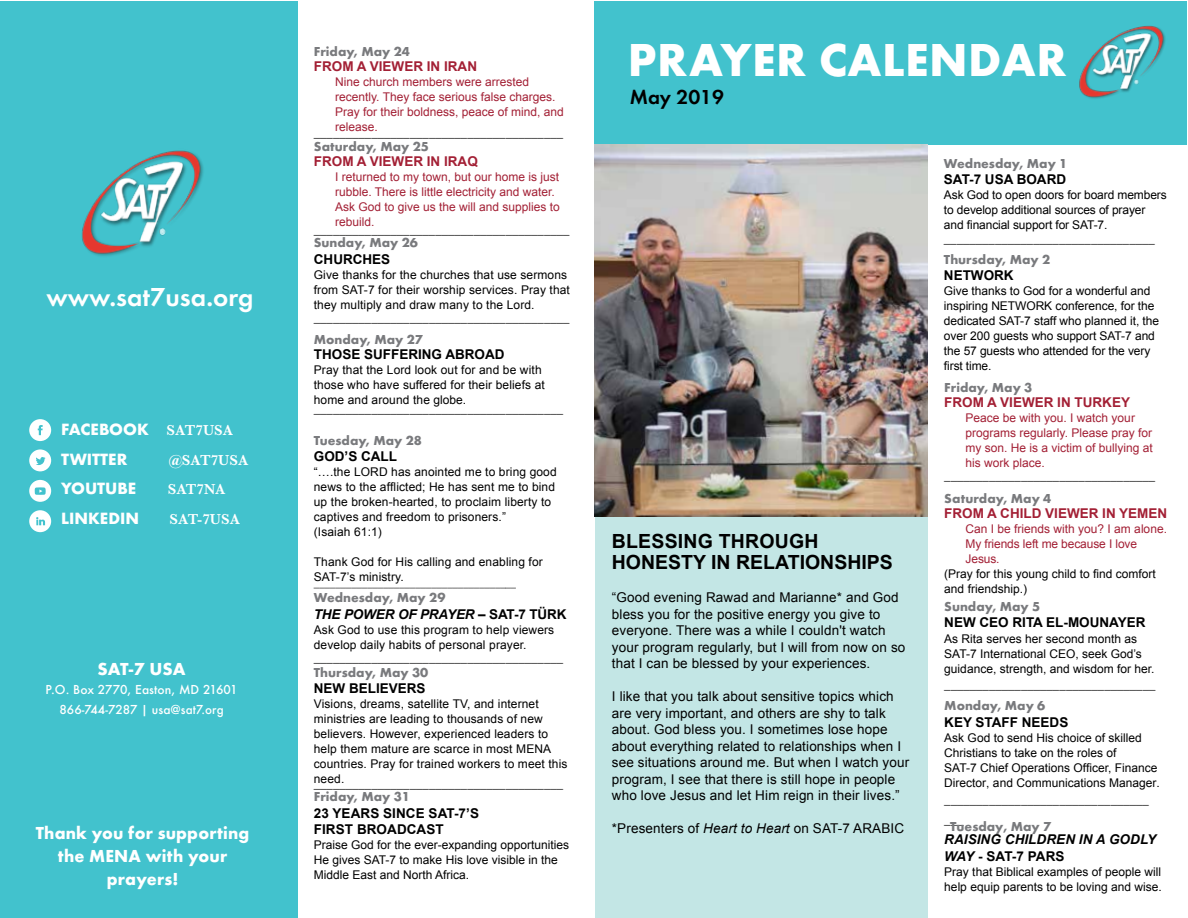
<style>
.page{position:relative;width:1188px;height:918px;background:#fff}
.page>*{position:absolute;margin:0;border:0;box-sizing:border-box;transform-origin:0 0}
.t1{font:700 48px "Futura";letter-spacing:.01em;color:#fff}
.t2{font:27px "Futura Dem";color:#fff}
.t3{font:21px "Futura Dem";color:#000}
.t4{font:700 19.5px/21px "Arial";color:#000}
.t5{font:18px "Adobe Arabic";color:#000}
.t6{font:700 18px/23.2px "Futura";letter-spacing:.01em;color:#fff;text-align:center}
.t7{font:15px "Adobe Arabic";color:#000}
.t8{font:700 15px/29.5px "Futura";color:#fff}
.t9{font:600 15px "Baskerville";color:#fff}
.t10{font:13.5px/16.5px "Arial";letter-spacing:.01em;color:#000}
.t11{font:700 13.5px "Futura";color:#797a7d}
.t12{font:700 13.5px/16.5px "Arial";color:#000}
.t13{font:700 13.5px "Arial";color:#a32035}
.t14{font:italic 700 13.5px/16.8px "Arial";letter-spacing:.005em;color:#000}
.t15{font:12px/15px "Arial";color:#000}
.t16{font:12px/15px "Arial";color:#a32035}
.t17{font:500 12px/19.8px "Futura";letter-spacing:.005em;color:#fff;text-align:center}
.s1{font-family:"Baskerville";font-weight:600}
.s2{font-style:normal}
.s3{font-style:italic}
</style>
<div class="page">
<div style="left:595px;top:127px;width:332px;height:790px;background:#c3e6e5"></div>
<div style="left:595px;top:1px;width:592px;height:143px;background:#42c2cd"></div>
<div style="left:1px;top:1px;width:297px;height:916px;background:#42c2cd"></div>
<svg style="left:29px;top:510px;width:22px;height:22px"></svg>
<svg style="left:29px;top:419px;width:22px;height:22px"></svg>
<svg style="left:29px;top:449px;width:22px;height:22px"></svg>
<svg style="left:29px;top:480px;width:22px;height:22px"></svg>
<img style="left:595px;top:145px;width:332px;height:371px">
<img style="left:1079px;top:26px;width:86px;height:73px">
<img style="left:82px;top:150px;width:121px;height:106px">
<h2 class="t2" style="left:47px;top:278px;width:209px">www.sat7usa.org</h2>
<p class="t8" style="left:61px;top:415px;width:174px">FACEBOOK <span class="s1">SAT7USA<br></span>TWITTER</p>
<p class="t9" style="left:169px;top:449px;width:81px">@SAT7USA</p>
<p class="t8" style="left:61px;top:474px;width:77px">YOUTUBE</p>
<p class="t9" style="left:168px;top:479px;width:59px">SAT7NA</p>
<p class="t8" style="left:61px;top:503px;width:80px">LINKEDIN</p>
<p class="t9" style="left:170px;top:508px;width:72px">SAT-7USA</p>
<h3 class="t6" style="left:98px;top:656px;width:90px">SAT-7 USA</h3>
<p class="t17" style="left:46px;top:680px;width:193px">P.O. Box 2770, Easton, MD 21601<br>866-744-7287 | usa@sat7.org</p>
<h3 class="t6" style="left:36px;top:820px;width:215px">Thank you for supporting the MENA with your prayers!</h3>
<p class="t11" style="left:314px;top:41px;width:98px">Friday, May 24</p>
<p class="t13" style="left:314px;top:57px;width:165px">FROM A VIEWER IN IRAN</p>
<p class="t16" style="left:335px;top:74px;width:230px">Nine church members were arrested recently. They face serious false charges.<br>Pray for their boldness, peace of mind, and release.</p>
<h3 class="t5" style="left:314px;top:120px;width:251px">_______________________________________</h3>
<p class="t11" style="left:314px;top:137px;width:117px">Saturday, May 25</p>
<p class="t13" style="left:314px;top:153px;width:166px">FROM A VIEWER IN IRAQ</p>
<p class="t16" style="left:335px;top:170px;width:226px">I returned to my town, but our home is just rubble. There is little electricity and water.<br>Ask God to give us the will and supplies to rebuild.</p>
<h3 class="t5" style="left:314px;top:217px;width:257px">________________________________________</h3>
<p class="t11" style="left:314px;top:233px;width:106px">Sunday, May 26</p>
<p class="t12" style="left:314px;top:251px;width:78px">CHURCHES</p>
<p class="t15" style="left:314px;top:267px;width:258px">Give thanks for the churches that use sermons from SAT-7 for their worship services. Pray that they multiply and draw many to the Lord.</p>
<h3 class="t5" style="left:314px;top:305px;width:257px">________________________________________</h3>
<p class="t11" style="left:314px;top:330px;width:111px">Monday, May 27</p>
<p class="t12" style="left:314px;top:346px;width:192px">THOSE SUFFERING ABROAD</p>
<p class="t15" style="left:314px;top:362px;width:233px">Pray that the Lord look out for and be with those who have suffered for their beliefs at home and around the globe.</p>
<h3 class="t5" style="left:314px;top:396px;width:251px">_______________________________________</h3>
<p class="t11" style="left:314px;top:431px;width:110px">Tuesday, May 28</p>
<p class="t12" style="left:314px;top:449px;width:85px">GOD’S CALL</p>
<p class="t15" style="left:314px;top:465px;width:244px">“….the LORD has anointed me to bring good news to the afflicted; He has sent me to bind up the broken-hearted, to proclaim liberty to captives and freedom to prisoners.”<br>(Isaiah 61:1)</p>
<p class="t15" style="left:314px;top:555px;width:231px">Thank God for His calling and enabling for<br>SAT-7’s ministry.</p>
<p class="t7" style="left:314px;top:573px;width:204px">______________________________________</p>
<p class="t11" style="left:314px;top:588px;width:133px">Wednesday, May 29</p>
<p class="t14" style="left:314px;top:606px;width:254px">THE POWER OF PRAYER <span class="s2">– SAT-7 TÜRK</span></p>
<p class="t15" style="left:314px;top:622px;width:242px">Ask God to use this program to help viewers develop daily habits of personal prayer.</p>
<h3 class="t5" style="left:314px;top:646px;width:251px">_______________________________________</h3>
<p class="t11" style="left:314px;top:663px;width:116px">Thursday, May 30</p>
<p class="t12" style="left:314px;top:681px;width:113px">NEW BELIEVERS</p>
<p class="t15" style="left:314px;top:697px;width:255px">Visions, dreams, satellite TV, and internet ministries are leading to thousands of new believers. However, experienced leaders to help them mature are scarce in most MENA countries. Pray for trained workers to meet this need.</p>
<h3 class="t5" style="left:314px;top:771px;width:251px">_______________________________________</h3>
<p class="t11" style="left:314px;top:787px;width:98px">Friday, May 31</p>
<p class="t12" style="left:314px;top:805px;width:167px">23 YEARS SINCE SAT-7’S<br>FIRST BROADCAST</p>
<p class="t15" style="left:314px;top:838px;width:257px">Praise God for the ever-expanding opportunities<br>He gives SAT-7 to make His love visible in the<br>Middle East and North Africa.</p>
<h1 class="t1" style="left:628px;top:26px;width:440px">PRAYER CALENDAR</h1>
<h3 class="t3" style="left:630px;top:82px;width:96px">May 2019</h3>
<p class="t11" style="left:944px;top:154px;width:125px">Wednesday, May 1</p>
<p class="t12" style="left:944px;top:172px;width:124px">SAT-7 USA BOARD</p>
<p class="t15" style="left:944px;top:188px;width:224px">Ask God to open doors for board members to develop additional sources of prayer and financial support for SAT-7.</p>
<h3 class="t5" style="left:944px;top:226px;width:213px">_________________________________</h3>
<p class="t11" style="left:944px;top:250px;width:108px">Thursday, May 2</p>
<p class="t12" style="left:944px;top:268px;width:71px">NETWORK</p>
<p class="t15" style="left:944px;top:284px;width:217px">Give thanks to God for a wonderful and inspiring NETWORK conference, for the dedicated SAT-7 staff who planned it, the over 200 guests who support SAT-7 and the 57 guests who attended for the very first time.</p>
<h3 class="t4" style="left:612px;top:531px;width:282px">BLESSING THROUGH<br>HONESTY IN RELATIONSHIPS</h3>
<p class="t10" style="left:612px;top:589px;width:295px">“Good evening Rawad and Marianne* and God bless you for the positive energy you give to everyone. There was a while I couldn't watch your program regularly, but I will from now on so that I can be blessed by your experiences.</p>
<p class="t10" style="left:612px;top:688px;width:299px">I like that you talk about sensitive topics which are very important, and others are shy to talk about. God bless you. I sometimes lose hope about everything related to relationships when I see situations around me. But when I watch your program, I see that there is still hope in people who love Jesus and let Him reign in their lives.”</p>
<p class="t10" style="left:612px;top:820px;width:294px">*Presenters of <span class="s3">Heart to Heart</span> on SAT-7 ARABIC</p>
<p class="t11" style="left:944px;top:377px;width:90px">Friday, May 3</p>
<p class="t13" style="left:944px;top:393px;width:187px">FROM A VIEWER IN TURKEY</p>
<p class="t16" style="left:966px;top:410px;width:189px">Peace be with you. I watch your programs regularly. Please pray for my son. He is a victim of bullying at his work place.</p>
<h3 class="t5" style="left:944px;top:463px;width:213px">_________________________________</h3>
<p class="t11" style="left:944px;top:489px;width:109px">Saturday, May 4</p>
<p class="t13" style="left:944px;top:505px;width:225px">FROM A CHILD VIEWER IN YEMEN</p>
<p class="t16" style="left:966px;top:522px;width:203px">Can I be friends with you? I am alone.<br>My friends left me because I love<br>Jesus.</p>
<p class="t15" style="left:944px;top:567px;width:213px">(Pray for this young child to find comfort and friendship.)</p>
<p class="t11" style="left:944px;top:597px;width:98px">Sunday, May 5</p>
<p class="t12" style="left:944px;top:615px;width:203px">NEW CEO RITA EL-MOUNAYER</p>
<p class="t15" style="left:944px;top:631px;width:212px">As Rita serves her second month as<br>SAT-7 International CEO, seek God’s guidance, strength, and wisdom for her.</p>
<h3 class="t5" style="left:944px;top:672px;width:213px">_________________________________</h3>
<p class="t11" style="left:944px;top:696px;width:103px">Monday, May 6</p>
<p class="t12" style="left:944px;top:714px;width:126px">KEY STAFF NEEDS</p>
<p class="t15" style="left:944px;top:731px;width:217px">Ask God to send His choice of skilled Christians to take on the roles of<br>SAT-7 Chief Operations Officer, Finance Director, and Communications Manager.</p>
<h3 class="t5" style="left:944px;top:787px;width:206px">________________________________</h3>
<p class="t11" style="left:944px;top:817px;width:108px"><sup>___</sup>Tuesday, May 7</p>
<p class="t14" style="left:944px;top:831px;width:214px">RAISING CHILDREN IN A GODLY<br>WAY <span class="s2">- SAT-7 PARS</span></p>
<p class="t15" style="left:944px;top:864px;width:219px">Pray that Biblical examples of people will help equip parents to be loving and wise.</p>
</div>
